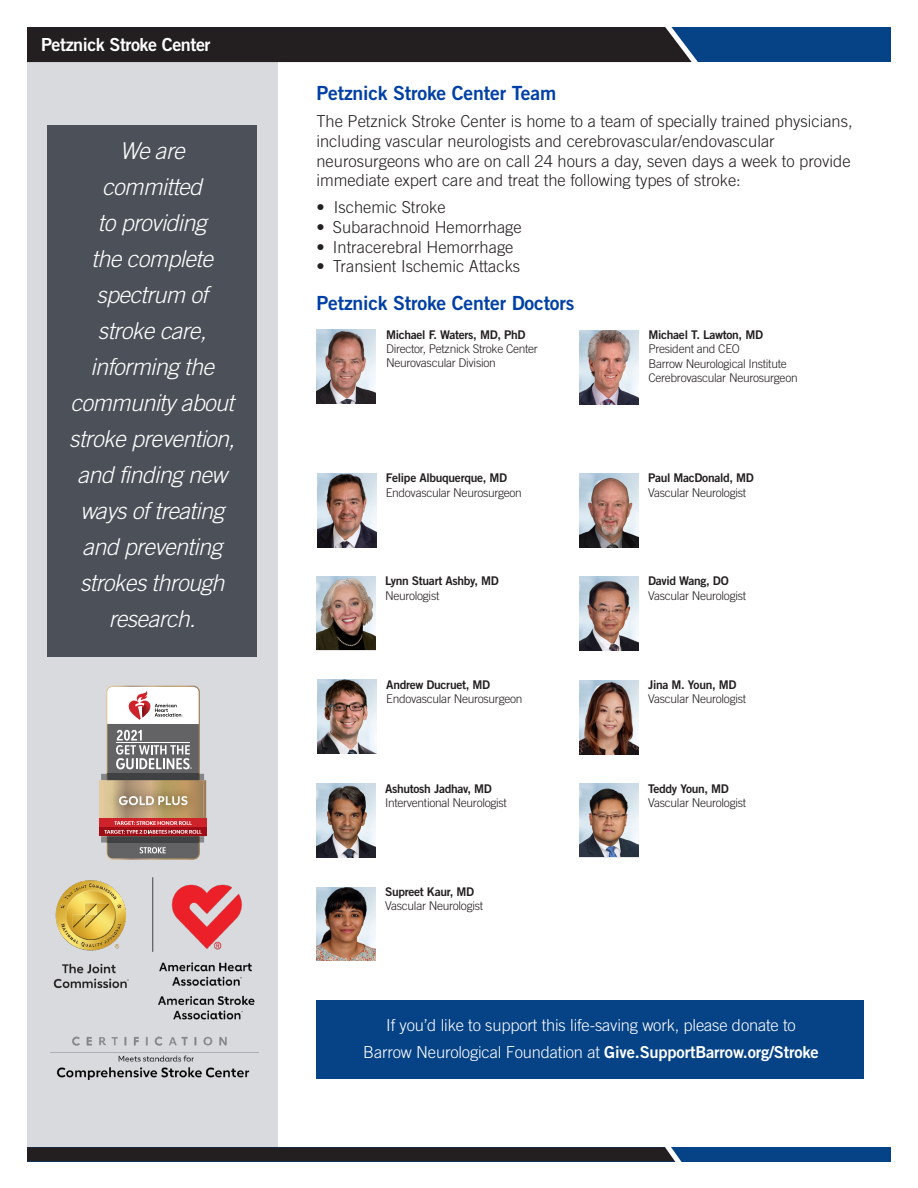
<style>
.page{position:relative;width:918px;height:1188px;background:#fff}
.page>*{position:absolute;margin:0;border:0;box-sizing:border-box;transform-origin:0 0}
.t1{font:italic 300 23.25px/36px "Trade Gothic LT Pro";letter-spacing:-.025em;color:#fff;text-align:center}
.t2{font:19.5px "Trade Gothic LT Std Bd 2";letter-spacing:-.01em;color:#0040a6}
.t3{font:18px "Trade Gothic LT Std Bd 2";letter-spacing:-.025em;color:#fff}
.t4{font:300 16.5px/19.8px "Trade Gothic";color:#231f20}
.t5{font:300 16.5px/27px "Trade Gothic LT Std";letter-spacing:-.01em;color:#fff;text-align:center}
.t6{font:300 12px "Trade Gothic LT Std";letter-spacing:-.025em;color:#231f20}
.t7{font:12px "Trade Gothic LT Std Bd 2";letter-spacing:-.025em;color:#231f20}
.s1{font-family:"Trade Gothic LT Std Bd 2";font-weight:400}
</style>
<div class="page">
<div style="left:27px;top:38px;width:250px;height:1123px;background:#d9dadd"></div>
<div style="left:27px;top:27px;width:864px;height:35px;background:#054286"></div>
<svg style="left:27px;top:27px;width:671px;height:53px"></svg>
<div style="left:27px;top:1147px;width:864px;height:14px;background:#054286"></div>
<svg style="left:27px;top:1136px;width:665px;height:26px"></svg>
<img style="left:316px;top:330px;width:60px;height:74px">
<img style="left:579px;top:680px;width:60px;height:74px">
<img style="left:317px;top:474px;width:60px;height:74px">
<img style="left:317px;top:680px;width:60px;height:74px">
<img style="left:579px;top:330px;width:60px;height:74px">
<img style="left:316px;top:887px;width:60px;height:74px">
<img style="left:316px;top:577px;width:60px;height:73px">
<img style="left:316px;top:784px;width:60px;height:74px">
<img style="left:579px;top:474px;width:60px;height:74px">
<img style="left:579px;top:577px;width:60px;height:74px">
<img style="left:579px;top:784px;width:60px;height:73px">
<div style="left:47px;top:125px;width:210px;height:532px;background:#4c5159"></div>
<div style="left:316px;top:1000px;width:548px;height:79px;background:#054286"></div>
<svg style="left:99px;top:686px;width:107px;height:174px;background:#ab958d"></svg>
<img style="left:50px;top:877px;width:209px;height:203px">
<p class="t3" style="left:41px;top:33px;width:171px">Petznick Stroke Center</p>
<p class="t1" style="left:69px;top:133px;width:167px">We are committed<br>to providing<br>the complete spectrum of stroke care, informing the community about stroke prevention, and finding new ways of treating and preventing strokes through research.</p>
<p class="t2" style="left:316px;top:81px;width:241px">Petznick Stroke Center Team</p>
<p class="t4" style="left:316px;top:111px;width:538px">The Petznick Stroke Center is home to a team of specially trained physicians, including vascular neurologists and cerebrovascular/endovascular neurosurgeons who are on call 24 hours a day, seven days a week to provide immediate expert care and treat the following types of stroke:</p>
<p class="t4" style="left:316px;top:197px;width:131px">• Ischemic Stroke</p>
<p class="t4" style="left:316px;top:217px;width:207px">• Subarachnoid Hemorrhage</p>
<p class="t4" style="left:316px;top:237px;width:199px">• Intracerebral Hemorrhage</p>
<p class="t4" style="left:316px;top:256px;width:205px">• Transient Ischemic Attacks</p>
<p class="t2" style="left:316px;top:291px;width:260px">Petznick Stroke Center Doctors</p>
<p class="t7" style="left:386px;top:327px;width:141px">Michael F. Waters, MD, PhD</p>
<p class="t6" style="left:386px;top:342px;width:153px">Director, Petznick Stroke Center</p>
<p class="t6" style="left:386px;top:356px;width:111px">Neurovascular Division</p>
<p class="t7" style="left:648px;top:327px;width:116px">Michael T. Lawton, MD</p>
<p class="t6" style="left:648px;top:342px;width:93px">President and CEO</p>
<p class="t6" style="left:648px;top:356px;width:140px">Barrow Neurological Institute</p>
<p class="t6" style="left:648px;top:371px;width:151px">Cerebrovascular Neurosurgeon</p>
<p class="t7" style="left:386px;top:471px;width:123px">Felipe Albuquerque, MD</p>
<p class="t6" style="left:386px;top:485px;width:138px">Endovascular Neurosurgeon</p>
<p class="t7" style="left:648px;top:471px;width:107px">Paul MacDonald, MD</p>
<p class="t6" style="left:648px;top:485px;width:100px">Vascular Neurologist</p>
<p class="t7" style="left:385px;top:574px;width:115px">Lynn Stuart Ashby, MD</p>
<p class="t6" style="left:385px;top:588px;width:56px">Neurologist</p>
<p class="t7" style="left:648px;top:574px;width:82px">David Wang, DO</p>
<p class="t6" style="left:648px;top:588px;width:100px">Vascular Neurologist</p>
<p class="t7" style="left:386px;top:677px;width:105px">Andrew Ducruet, MD</p>
<p class="t6" style="left:386px;top:692px;width:138px">Endovascular Neurosurgeon</p>
<p class="t7" style="left:648px;top:677px;width:90px">Jina M. Youn, MD</p>
<p class="t6" style="left:648px;top:692px;width:100px">Vascular Neurologist</p>
<p class="t7" style="left:385px;top:781px;width:108px">Ashutosh Jadhav, MD</p>
<p class="t6" style="left:385px;top:796px;width:123px">Interventional Neurologist</p>
<p class="t7" style="left:648px;top:781px;width:82px">Teddy Youn, MD</p>
<p class="t6" style="left:648px;top:796px;width:100px">Vascular Neurologist</p>
<p class="t7" style="left:385px;top:884px;width:91px">Supreet Kaur, MD</p>
<p class="t6" style="left:385px;top:899px;width:100px">Vascular Neurologist</p>
<p class="t5" style="left:363px;top:1011px;width:457px">If you’d like to support this life-saving work, please donate to<br>Barrow Neurological Foundation at <span class="s1">Give.SupportBarrow.org/Stroke</span></p>
</div>
